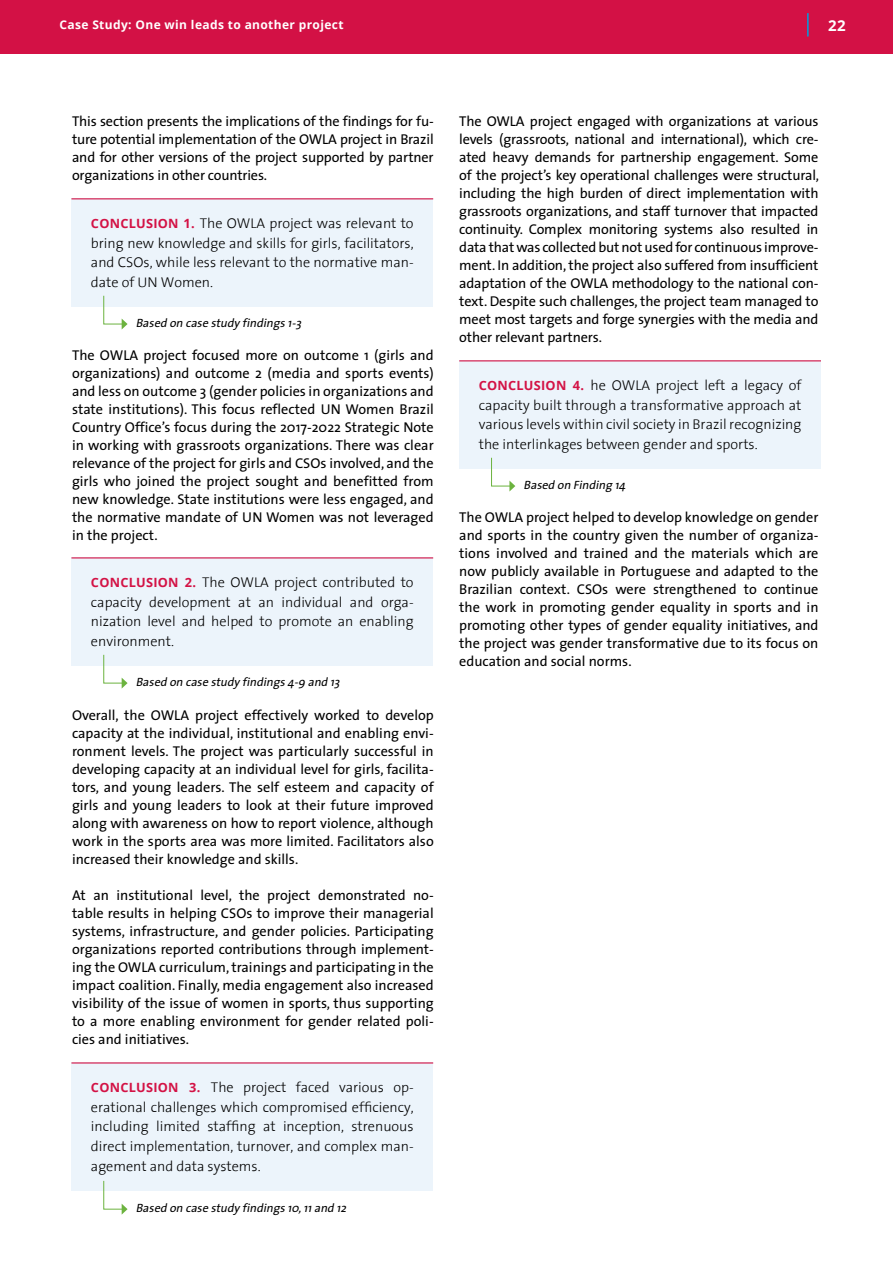
<style>
.page{position:relative;width:893px;height:1263px;background:#fff}
.page>*{position:absolute;margin:0;border:0;box-sizing:border-box;transform-origin:0 0}
.t1{font:700 15px "Open Sans";color:#fff}
.t2{font:14.25px/18px "The Sans";color:#000;text-align:justify}
.t3{font:300 14.25px/19.6px "The Sans";color:#000;text-align:justify}
.t4{font:italic 12px "The Sans";color:#000}
.t5{font:700 12px "Open Sans";letter-spacing:.03em;color:#fff}
.s1{font-family:"Open Sans";font-weight:700;font-size:12.75px;color:#d31245}
</style>
<div class="page">
<div style="left:0;top:0;width:893px;height:54px;background:#d31145"></div>
<hr style="left:807px;top:13px;width:2px;height:24px;background:#009ddc">
<div style="left:71px;top:198px;width:362px;height:108px;background:#ecf4fb"></div>
<hr style="left:71px;top:198px;width:362px;height:1px;background:#d31245">
<div style="left:71px;top:557px;width:362px;height:108px;background:#ecf4fb"></div>
<hr style="left:71px;top:557px;width:362px;height:1px;background:#d31245">
<div style="left:459px;top:360px;width:362px;height:108px;background:#ecf4fb"></div>
<hr style="left:459px;top:360px;width:362px;height:1px;background:#d31245">
<div style="left:71px;top:1062px;width:362px;height:128px;background:#ecf4fb"></div>
<hr style="left:71px;top:1062px;width:362px;height:1px;background:#d31245">
<svg style="left:103px;top:295px;width:25px;height:34px"></svg>
<svg style="left:103px;top:654px;width:25px;height:34px"></svg>
<svg style="left:491px;top:457px;width:24px;height:34px"></svg>
<svg style="left:103px;top:1180px;width:25px;height:34px"></svg>
<p class="t5" style="left:59px;top:17px;width:286px">Case Study: One win leads to another project</p>
<p class="t1" style="left:828px;top:15px;width:19px">22</p>
<p class="t2" style="left:72px;top:112px;width:363px">This section presents the implications of the findings for fu&shy;ture potential implementation of the OWLA project in Brazil and for other versions of the project supported by partner organizations in other countries.</p>
<p class="t3" style="left:91px;top:213px;width:324px"><span class="s1">CONCLUSION 1.</span> The OWLA project was relevant to bring new knowledge and skills for girls, facilitators, and CSOs, while less relevant to the normative man&shy;date of UN Women.</p>
<p class="t4" style="left:136px;top:313px;width:170px">Based on casestudyfindings1-3</p>
<p class="t2" style="left:72px;top:346px;width:363px">The OWLA project focused more on outcome 1 (girls and organizations) and outcome 2 (media and sports events) and less on outcome 3 (gender policies in organizations and state institutions). This focus reflected UN Women Brazil Country Office’s focus during the 2017-2022 Strategic Note in working with grassroots organizations. There was clear relevance of the project for girls and CSOs involved, and the girls who joined the project sought and benefitted from new knowledge. State institutions were less engaged, and the normative mandate of UN Women was not leveraged in the project.</p>
<p class="t3" style="left:91px;top:572px;width:324px"><span class="s1">CONCLUSION 2.</span> The OWLA project contributed to capacity development at an individual and orga&shy;nization level and helped to promote an enabling environment.</p>
<p class="t4" style="left:136px;top:672px;width:209px">Based on casestudyfindings4-9 and 13</p>
<p class="t2" style="left:72px;top:706px;width:363px">Overall, the OWLA project effectively worked to develop capacity at the individual, institutional and enabling envi&shy;ronment levels. The project was particularly successful in developing capacity at an individual level for girls, facilita&shy;tors, and young leaders. The self esteem and capacity of girls and young leaders to look at their future improved along with awareness on how to report violence, although work in the sports area was more limited. Facilitators also increased their knowledge and skills.</p>
<p class="t2" style="left:72px;top:886px;width:363px">At an institutional level, the project demonstrated no&shy;table results in helping CSOs to improve their managerial systems, infrastructure, and gender policies. Participating organizations reported contributions through implement&shy;ing the OWLA curriculum, trainings and participating in the impact coalition. Finally, media engagement also increased visibility of the issue of women in sports, thus supporting to a more enabling environment for gender related poli&shy;cies and initiatives.</p>
<p class="t3" style="left:91px;top:1077px;width:324px"><span class="s1">CONCLUSION 3.</span> The project faced various op&shy;erational challenges which compromised efficiency, including limited staffing at inception, strenuous direct implementation, turnover, and complex man&shy;agement and data systems.</p>
<p class="t4" style="left:136px;top:1198px;width:215px">Based on casestudyfindings10,11and 12</p>
<p class="t2" style="left:459px;top:112px;width:361px">The OWLA project engaged with organizations at various levels (grassroots, national and international), which cre&shy;ated heavy demands for partnership engagement. Some of the project’s key operational challenges were structural, including the high burden of direct implementation with grassroots organizations, and staff turnover that impacted continuity. Complex monitoring systems also resulted in data that was collected but not used for continuous improve&shy;ment. In addition, the project also suffered from insufficient adaptation of the OWLA methodology to the national con&shy;text. Despite such challenges, the project team managed to meet most targets and forge synergies with the media and other relevant partners.</p>
<p class="t3" style="left:479px;top:375px;width:324px"><span class="s1">CONCLUSION 4.</span> he OWLA project left a legacy of capacity built through a transformative approach at various levels within civil society in Brazil recognizing the interlinkages between gender and sports.</p>
<p class="t4" style="left:524px;top:475px;width:107px">Based on Finding 14</p>
<p class="t2" style="left:459px;top:508px;width:361px">The OWLA project helped to develop knowledge on gender and sports in the country given the number of organiza&shy;tions involved and trained and the materials which are now publicly available in Portuguese and adapted to the Brazilian context. CSOs were strengthened to continue the work in promoting gender equality in sports and in promoting other types of gender equality initiatives, and the project was gender transformative due to its focus on education and social norms.</p>
</div>
